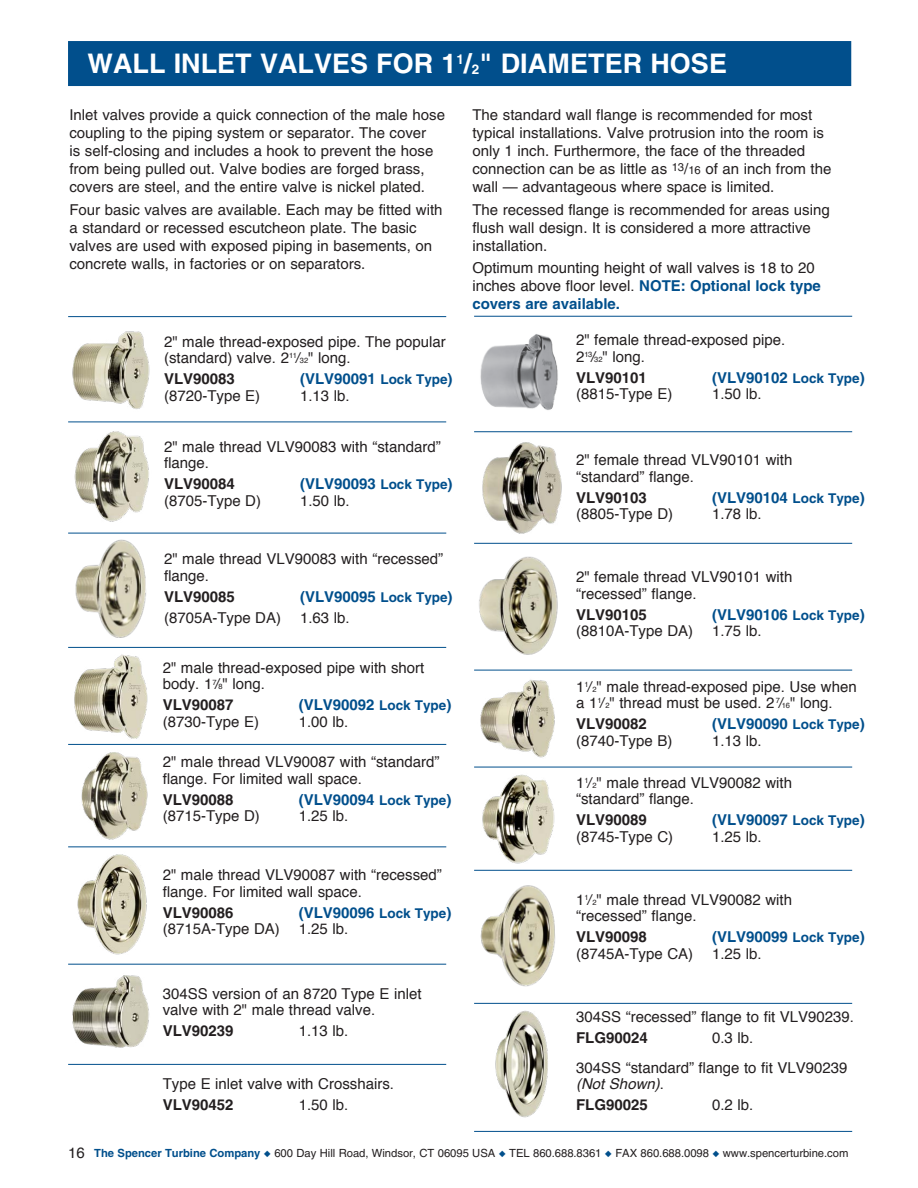
<style>
.page{position:relative;width:918px;height:1188px;background:#fff}
.page>*{position:absolute;margin:0;border:0;box-sizing:border-box;transform-origin:0 0}
.t1{font:700 27px "Helvetica LT Std";color:#fff}
.t2{font:15px/16.5px "Helvetica";color:#231f20}
.t3{font:15px/18px "Helvetica LT Std";color:#231f20}
.t4{font:700 15px "Helvetica LT Std";color:#014f8c}
.t5{font:700 15px "Helvetica LT Std";color:#231f20}
.t6{font:italic 15px "Helvetica";color:#231f20}
.t7{font:11.25px "Helvetica LT Std";letter-spacing:-.005em;color:#231f20}
.s1{font-size:13.5px}
.s2{font-style:italic}
.s3{font-size:7.5px}
.s4{font-size:11.25px}
.s5{font-family:"Helvetica LT Std";font-weight:700;color:#014f8c}
.s6{font-style:normal}
.s7{font-weight:700;color:#014f8c}
.s8{color:#014f8c}
</style>
<div class="page">
<hr style="left:68px;top:316px;width:378px;height:1px;background:#014f8c">
<hr style="left:68px;top:422px;width:378px;height:1px;background:#014f8c">
<hr style="left:68px;top:647px;width:378px;height:1px;background:#014f8c">
<hr style="left:68px;top:744px;width:378px;height:1px;background:#014f8c">
<hr style="left:68px;top:846px;width:378px;height:1px;background:#014f8c">
<hr style="left:68px;top:964px;width:378px;height:1px;background:#014f8c">
<hr style="left:68px;top:1064px;width:378px;height:1px;background:#014f8c">
<div style="left:68px;top:41px;width:783px;height:45px;background:#014f8c"></div>
<hr style="left:68px;top:533px;width:378px;height:1px;background:#014f8c">
<hr style="left:474px;top:316px;width:378px;height:1px;background:#014f8c">
<hr style="left:474px;top:431px;width:378px;height:1px;background:#014f8c">
<hr style="left:474px;top:543px;width:378px;height:1px;background:#014f8c">
<hr style="left:474px;top:670px;width:378px;height:1px;background:#014f8c">
<hr style="left:474px;top:767px;width:378px;height:1px;background:#014f8c">
<hr style="left:474px;top:870px;width:378px;height:1px;background:#014f8c">
<hr style="left:474px;top:1003px;width:378px;height:1px;background:#014f8c">
<hr style="left:474px;top:1131px;width:378px;height:1px;background:#014f8c">
<img style="left:68px;top:854px;width:83px;height:110px">
<img style="left:74px;top:654px;width:74px;height:85px">
<img style="left:81px;top:752px;width:67px;height:88px">
<img style="left:75px;top:539px;width:71px;height:99px">
<img style="left:72px;top:331px;width:78px;height:78px">
<img style="left:74px;top:431px;width:75px;height:91px">
<img style="left:72px;top:975px;width:77px;height:73px">
<img style="left:480px;top:885px;width:75px;height:102px">
<img style="left:480px;top:334px;width:78px;height:76px">
<img style="left:482px;top:774px;width:73px;height:90px">
<img style="left:480px;top:679px;width:75px;height:79px">
<img style="left:482px;top:442px;width:80px;height:92px">
<img style="left:479px;top:556px;width:79px;height:99px">
<img style="left:495px;top:1010px;width:53px;height:108px">
<h1 class="t1" style="left:88px;top:47px;width:641px">WALL INLET VALVES FOR 1<sup>1</sup>/<span class="s1">2</span>" DIAMETER HOSE</h1>
<p class="t3" style="left:69px;top:106px;width:377px">Inlet valves provide a quick connection of the male hose coupling to the piping system or separator. The cover<br>is self-closing and includes a hook to prevent the hose from being pulled out. Valve bodies are forged brass, covers are steel, and the entire valve is nickel plated.</p>
<p class="t3" style="left:69px;top:200px;width:375px">Four basic valves are available. Each may be fitted with a standard or recessed escutcheon plate. The basic valves are used with exposed piping in basements, on concrete walls, in factories or on separators.</p>
<p class="t2" style="left:164px;top:334px;width:283px">2" male thread-exposed pipe. The popular (standard) valve. 2<sup>11</sup><span class="s2">/</span> <span class="s3">32</span>" long.</p>
<p class="t5" style="left:164px;top:370px;width:72px">VLV90083</p>
<p class="t4" style="left:300px;top:370px;width:154px">(VLV90091 <span class="s1">Lock Type</span>)</p>
<p class="t2" style="left:164px;top:388px;width:98px">(8720-Type E)</p>
<p class="t2" style="left:300px;top:388px;width:51px">1.13 lb.</p>
<p class="t2" style="left:164px;top:439px;width:278px">2" male thread VLV90083 with “standard” flange.</p>
<p class="t5" style="left:164px;top:475px;width:72px">VLV90084</p>
<p class="t4" style="left:300px;top:475px;width:154px">(VLV90093 <span class="s1">Lock Type</span>)</p>
<p class="t2" style="left:164px;top:493px;width:99px">(8705-Type D)</p>
<p class="t2" style="left:300px;top:493px;width:51px">1.50 lb.</p>
<p class="t2" style="left:164px;top:551px;width:281px">2" male thread VLV90083 with “recessed” flange.</p>
<p class="t5" style="left:164px;top:587px;width:72px">VLV90085</p>
<p class="t4" style="left:300px;top:587px;width:154px">(VLV90095 <span class="s1">Lock Type</span>)</p>
<p class="t2" style="left:164px;top:610px;width:119px">(8705A-Type DA)</p>
<p class="t2" style="left:300px;top:610px;width:51px">1.63 lb.</p>
<p class="t2" style="left:163px;top:660px;width:263px">2" male thread-exposed pipe with short body. 1<sup>7</sup><span class="s2">/</span><span class="s3">8</span>" long.</p>
<p class="t5" style="left:163px;top:696px;width:72px">VLV90087</p>
<p class="t4" style="left:299px;top:696px;width:154px">(VLV90092 <span class="s1">Lock Type</span>)</p>
<p class="t2" style="left:163px;top:714px;width:98px">(8730-Type E)</p>
<p class="t2" style="left:299px;top:714px;width:51px">1.00 lb.</p>
<p class="t2" style="left:163px;top:754px;width:278px">2" male thread VLV90087 with “standard” flange. For limited wall space.</p>
<p class="t5" style="left:163px;top:790px;width:72px">VLV90088</p>
<p class="t4" style="left:299px;top:790px;width:154px">(VLV90094 <span class="s1">Lock Type</span>)</p>
<p class="t2" style="left:163px;top:808px;width:99px">(8715-Type D)</p>
<p class="t2" style="left:299px;top:808px;width:51px">1.25 lb.</p>
<p class="t2" style="left:163px;top:867px;width:281px">2" male thread VLV90087 with “recessed” flange. For limited wall space.</p>
<p class="t5" style="left:163px;top:904px;width:72px">VLV90086</p>
<p class="t4" style="left:299px;top:904px;width:154px">(VLV90096 <span class="s1">Lock Type</span>)</p>
<p class="t2" style="left:163px;top:921px;width:119px">(8715A-Type DA)</p>
<p class="t2" style="left:299px;top:921px;width:51px">1.25 lb.</p>
<p class="t2" style="left:163px;top:986px;width:260px">304SS version of an 8720 Type E inlet valve with 2" male thread valve.</p>
<p class="t5" style="left:163px;top:1022px;width:72px">VLV90239</p>
<p class="t2" style="left:299px;top:1023px;width:51px">1.13 lb.</p>
<p class="t2" style="left:163px;top:1076px;width:233px">Type E inlet valve with Crosshairs.</p>
<p class="t5" style="left:163px;top:1096px;width:72px">VLV90452</p>
<p class="t2" style="left:299px;top:1097px;width:51px">1.50 lb.</p>
<p class="t3" style="left:472px;top:106px;width:360px">The standard wall flange is recommended for most typical installations. Valve protrusion into the room is only 1 inch. Furthermore, the face of the threaded connection can be as little as <sup>13</sup>/<span class="s4">16</span> of an inch from the wall — advantageous where space is limited.</p>
<p class="t3" style="left:472px;top:200px;width:359px">The recessed flange is recommended for areas using flush wall design. It is considered a more attractive installation.</p>
<p class="t2" style="left:472px;top:259px;width:350px;line-height:18px">Optimum mounting height of wall valves is 18 to 20 inches above floor level. <span class="s5">NOTE: Optional lock type</span></p>
<p class="t4" style="left:472px;top:295px;width:149px">covers are available.</p>
<p class="t2" style="left:576px;top:332px;width:211px">2" female thread-exposed pipe.<br>2<sup>13</sup><span class="s2">/</span><span class="s3">32</span>" long.</p>
<p class="t5" style="left:576px;top:368px;width:72px">VLV90101</p>
<p class="t4" style="left:712px;top:368px;width:154px">(VLV90102 <span class="s1">Lock Type</span>)</p>
<p class="t2" style="left:576px;top:386px;width:98px">(8815-Type E)</p>
<p class="t2" style="left:712px;top:386px;width:51px">1.50 lb.</p>
<p class="t2" style="left:576px;top:452px;width:218px">2" female thread VLV90101 with “standard” flange.</p>
<p class="t5" style="left:576px;top:488px;width:72px">VLV90103</p>
<p class="t4" style="left:712px;top:488px;width:154px">(VLV90104 <span class="s1">Lock Type</span>)</p>
<p class="t2" style="left:576px;top:506px;width:99px">(8805-Type D)</p>
<p class="t2" style="left:712px;top:506px;width:51px">1.78 lb.</p>
<p class="t2" style="left:576px;top:569px;width:218px">2" female thread VLV90101 with “recessed” flange.</p>
<p class="t5" style="left:576px;top:605px;width:72px">VLV90105</p>
<p class="t4" style="left:712px;top:605px;width:154px">(VLV90106 <span class="s1">Lock Type</span>)</p>
<p class="t2" style="left:576px;top:623px;width:119px">(8810A-Type DA)</p>
<p class="t2" style="left:712px;top:623px;width:51px">1.75 lb.</p>
<p class="t2" style="left:576px;top:679px;width:282px">1<sup>1</sup><span class="s2">/</span> <span class="s3">2</span>" male thread-exposed pipe. Use when a 1<sup>1</sup><span class="s2">/</span> <span class="s3">2</span>" thread must be used. 2<sup>7</sup><span class="s2">/</span><span class="s3">16</span>" long.</p>
<p class="t5" style="left:576px;top:715px;width:72px">VLV90082</p>
<p class="t4" style="left:712px;top:715px;width:154px">(VLV90090 <span class="s1">Lock Type</span>)</p>
<p class="t2" style="left:576px;top:733px;width:98px">(8740-Type B)</p>
<p class="t2" style="left:712px;top:733px;width:51px">1.13 lb.</p>
<p class="t2" style="left:576px;top:775px;width:218px">1<sup>1</sup><span class="s2">/</span> <span class="s3">2</span>" male thread VLV90082 with “standard” flange.</p>
<p class="t5" style="left:576px;top:811px;width:72px">VLV90089</p>
<p class="t4" style="left:712px;top:811px;width:154px">(VLV90097 <span class="s1">Lock Type</span>)</p>
<p class="t2" style="left:576px;top:829px;width:99px">(8745-Type C)</p>
<p class="t2" style="left:712px;top:829px;width:51px">1.25 lb.</p>
<p class="t2" style="left:576px;top:892px;width:218px">1<sup>1</sup><span class="s2">/</span> <span class="s3">2</span>" male thread VLV90082 with “recessed” flange.</p>
<p class="t5" style="left:576px;top:928px;width:72px">VLV90098</p>
<p class="t4" style="left:712px;top:928px;width:154px">(VLV90099 <span class="s1">Lock Type</span>)</p>
<p class="t2" style="left:576px;top:946px;width:119px">(8745A-Type CA)</p>
<p class="t2" style="left:712px;top:946px;width:51px">1.25 lb.</p>
<p class="t2" style="left:576px;top:1009px;width:280px">304SS “recessed” flange to fit VLV90239.</p>
<p class="t5" style="left:576px;top:1028px;width:73px">FLG90024</p>
<p class="t2" style="left:576px;top:1023px;width:273px;line-height:30px;text-indent:136px">0.3 lb.<br>304SS “standard” flange to fit VLV90239</p>
<p class="t6" style="left:576px;top:1072px;width:89px">(Not Shown)<span class="s6">.</span></p>
<p class="t5" style="left:576px;top:1096px;width:73px">FLG90025</p>
<p class="t2" style="left:712px;top:1097px;width:43px">0.2 lb.</p>
<p class="t2" style="left:68px;top:1145px;width:18px">16</p>
<p class="t7" style="left:94px;top:1147px;width:756px"><span class="s7">The Spencer Turbine Company</span> <span class="s8">◆</span> 600 Day Hill Road, Windsor, CT 06095 USA <span class="s8">◆</span> TEL 860.688.8361 <span class="s8">◆</span> FAX 860.688.0098 <span class="s8">◆</span> www.spencerturbine.com</p>
</div>
